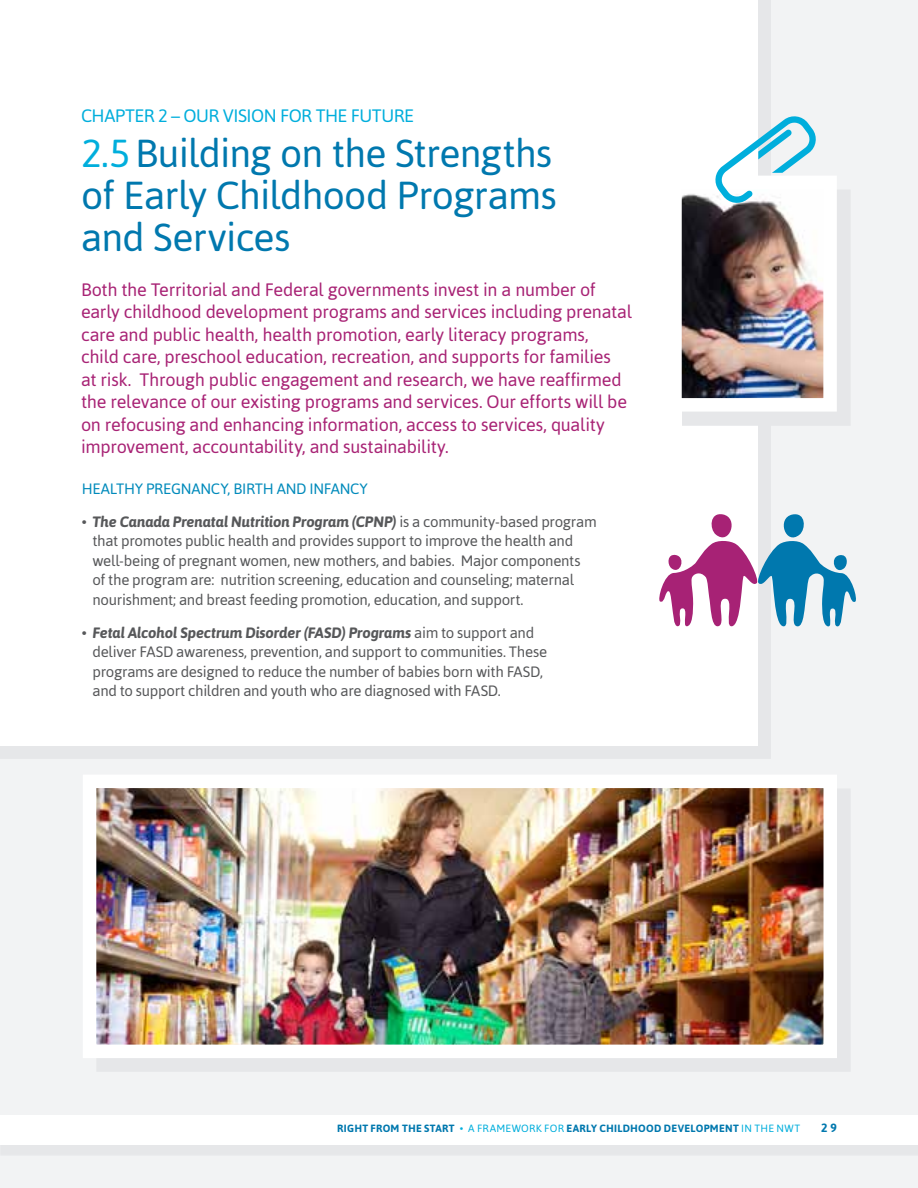
<style>
.page{position:relative;width:918px;height:1188px;background:#f2f3f4}
.page>*{position:absolute;margin:0;border:0;box-sizing:border-box;transform-origin:0 0}
.t1{font:39px/42px "Asap";letter-spacing:-.02em;color:#0078ae;text-align:justify}
.t2{font:18px/22.5px "Asap";letter-spacing:-.015em;color:#a82375}
.t3{font:18px "Asap";letter-spacing:-.025em;color:#00aedc}
.t4{font:15px/19.5px "Asap";letter-spacing:-.02em;color:#57585a}
.t5{font:15px "Asap";letter-spacing:-.015em;color:#018abb}
.t6{font:700 12px "Asap";color:#0078ae}
.t7{font:700 10.5px "Asap";letter-spacing:.03em;color:#0078ae}
.s1{color:#00aedc}
.s2{font-weight:700;font-style:italic}
.s3{font-weight:400;color:#00aedc}
</style>
<div class="page">
<div style="left:0;top:1125px;width:918px;height:30px;background:#e6e7e9"></div>
<div style="left:0;top:1115px;width:918px;height:30px;background:#fff"></div>
<div style="left:0;top:0;width:771px;height:759px;background:#e6e7e9"></div>
<div style="left:0;top:0;width:758px;height:745px;background:#fff"></div>
<div style="left:96px;top:788px;width:755px;height:284px;background:#e6e7e9"></div>
<img style="left:98px;top:790px;width:724px;height:253px">
<div style="left:83px;top:775px;width:754px;height:283px;border:14px solid #fff"></div>
<div style="left:682px;top:189px;width:168px;height:236px;background:#e6e7e9"></div>
<img style="left:683px;top:191px;width:139px;height:206px">
<div style="left:668px;top:176px;width:169px;height:236px;border:14px solid #fff"></div>
<svg style="left:713px;top:116px;width:105px;height:89px"></svg>
<svg style="left:659px;top:514px;width:197px;height:113px"></svg>
<p class="t3" style="left:81px;top:105px;width:335px">CHAPTER 2 – OUR VISION FOR THE FUTURE</p>
<h1 class="t1" style="left:81px;top:132px;width:477px"><span class="s1">2.5</span>Building on the Strengths of Early Childhood Programs and Services</h1>
<p class="t2" style="left:81px;top:278px;width:553px">Both the Territorial and Federal governments invest in a number of early childhood development programs and services including prenatal care and public health, health promotion, early literacy programs,<br>child care, preschool education, recreation, and supports for families<br>at risk. Through public engagement and research, we have reaffirmed the relevance of our existing programs and services. Our efforts will be on refocusing and enhancing information, access to services, quality improvement, accountability, and sustainability.</p>
<p class="t5" style="left:82px;top:480px;width:288px">HEALTHY PREGNANCY, BIRTH AND INFANCY</p>
<p class="t4" style="left:92px;top:511px;width:506px;text-indent:-10px">• <span class="s2">The Canada Prenatal Nutrition Program (CPNP)</span> is a community-based program that promotes public health and provides support to improve the health and well-being of pregnant women, new mothers, and babies. Major components of the program are: nutrition screening, education and counseling; maternal nourishment; and breast feeding promotion, education, and support.</p>
<p class="t4" style="left:92px;top:622px;width:456px;text-indent:-10px">• <span class="s2">Fetal Alcohol Spectrum Disorder (FASD) Programs</span> aim to support and deliver FASD awareness, prevention, and support to communities. These programs are designed to reduce the number of babies born with FASD, and to support children and youth who are diagnosed with FASD.</p>
<p class="t7" style="left:337px;top:1122px;width:465px">RIGHT FROM THE START <span class="s3">• A FRAMEWORK FOR</span> EARLY CHILDHOOD DEVELOPMENT <span class="s3">IN THE NWT</span></p>
<p class="t6" style="left:821px;top:1121px;width:17px">29</p>
</div>
